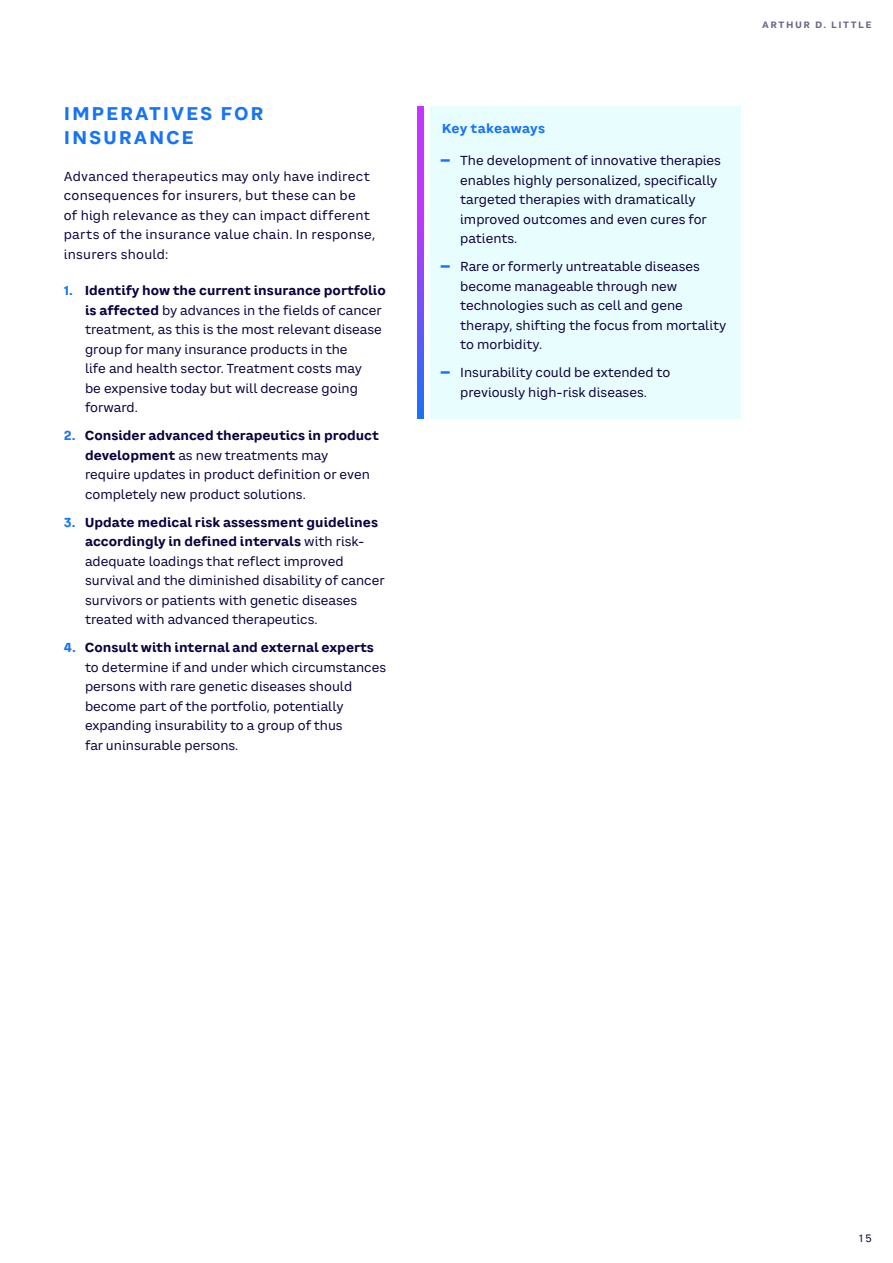
<style>
.page{position:relative;width:893px;height:1263px;background:#fff}
.page>*{position:absolute;margin:0;border:0;box-sizing:border-box;transform-origin:0 0}
.R4_SECTION_HEADING_L{font:700 18px/24px "CA Saygon Text";letter-spacing:.1em;color:#1774f5}
.R6_BODYTEXT_8_5_13{font:12.75px/19.5px "CA Saygon Text";color:#0d003f}
.R6_BODYTEXT_8_5_13-2{font:12.75px/19.5px "CA Saygon Text";letter-spacing:.02em;color:#0d003f}
.R15_BLUEBOX_HEADING{font:700 12.75px "CA Saygon Text";letter-spacing:.015em;color:#1774f5}
.t1{font:10.5px "CA Saygon Text";color:#0d003f}
.t2{font:700 9px "CA Saygon Text";letter-spacing:.17em;color:#6e668c}
.s1{font-weight:700;color:#1774f5}
.s2{font-weight:700}
.s3{font-size:27px;color:#1774f5}
</style>
<div class="page">
<div style="left:430px;top:106px;width:311px;height:313px;background:#e8fdfd"></div>
<svg style="left:417px;top:106px;width:7px;height:313px;background:#8a4afb"></svg>
<p class="R4_SECTION_HEADING_L" style="left:64px;top:102px;width:201px">IMPERATIVES FOR<br>INSURANCE</p>
<p class="R6_BODYTEXT_8_5_13-2" style="left:64px;top:166px;width:313px">Advanced therapeutics may only have indirect consequences for insurers, but these can be<br>of high relevance as they can impact different parts of the insurance value chain. In response, insurers should:</p>
<p class="R6_BODYTEXT_8_5_13" style="left:85px;top:281px;width:302px;text-indent:-21px"><span class="s1">1.</span> <span class="s2">Identify how the current insurance portfolio is affected</span> by advances in the fields of cancer treatment, as this is the most relevant disease group for many insurance products in the<br>life and health sector. Treatment costs may<br>be expensive today but will decrease going forward.</p>
<p class="R6_BODYTEXT_8_5_13" style="left:85px;top:426px;width:295px;text-indent:-21px"><span class="s1">2.</span> <span class="s2">Consider advanced therapeutics in product development</span> as new treatments may<br>require updates in product definition or even completely new product solutions.</p>
<p class="R6_BODYTEXT_8_5_13" style="left:85px;top:512px;width:301px;text-indent:-21px"><span class="s1">3.</span> <span class="s2">Update medical risk assessment guidelines accordingly in defined intervals</span> with risk&shy;adequate loadings that reflect improved survival and the diminished disability of cancer survivors or patients with genetic diseases treated with advanced therapeutics.</p>
<p class="R6_BODYTEXT_8_5_13" style="left:85px;top:638px;width:303px;text-indent:-21px"><span class="s1">4.</span> <span class="s2">Consult with internal and external experts </span>to determine if and under which circumstances persons with rare genetic diseases should become part of the portfolio, potentially expanding insurability to a group of thus<br>far uninsurable persons.</p>
<p class="t2" style="left:762px;top:17px;width:111px">ARTHUR D. LITTLE</p>
<p class="R15_BLUEBOX_HEADING" style="left:442px;top:119px;width:105px">Key takeaways</p>
<p class="R6_BODYTEXT_8_5_13" style="left:460px;top:151px;width:262px;text-indent:-21px"><span class="s3">-</span> The development of innovative therapies enables highly personalized, specifically targeted therapies with dramatically improved outcomes and even cures for patients.</p>
<p class="R6_BODYTEXT_8_5_13" style="left:460px;top:257px;width:268px;text-indent:-21px"><span class="s3">-</span> Rare or formerly untreatable diseases become manageable through new technologies such as cell and gene therapy, shifting the focus from mortality to morbidity.</p>
<p class="R6_BODYTEXT_8_5_13" style="left:439px;top:363px;width:233px;text-align:center"><span class="s3">-</span> Insurability could be extended to previously high-risk diseases.</p>
<p class="t1" style="left:859px;top:1230px;width:14px">15</p>
</div>
